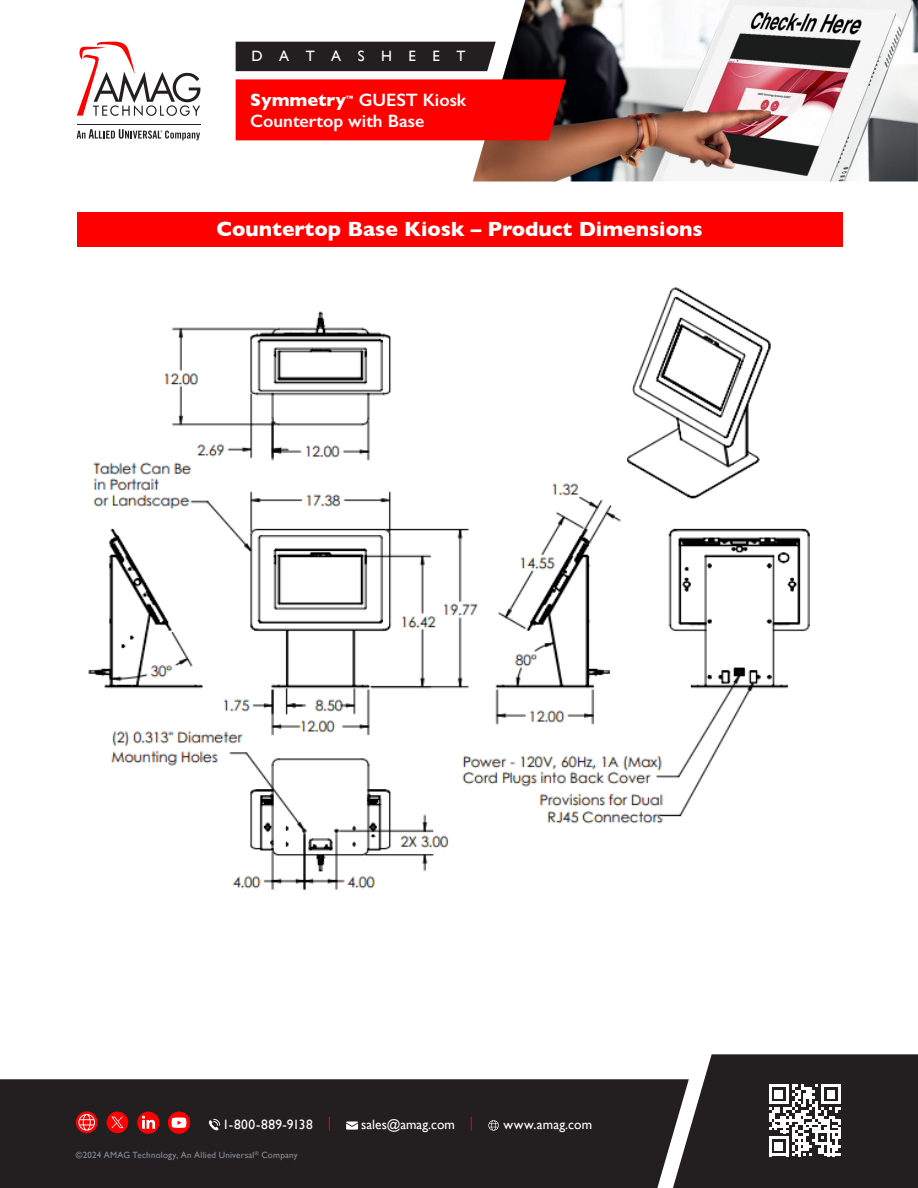
<style>
.page{position:relative;width:918px;height:1188px;background:#fff}
.page>*{position:absolute;margin:0;border:0;box-sizing:border-box;transform-origin:0 0}
.t1{font:700 21px "Gill Sans";color:#fff}
.t2{font:600 18px/21px "Gill Sans";color:#fff}
.t3{font:700 18px "Gill Sans";color:#fff}
.t4{font:15px "Gill Sans";letter-spacing:1.1em;color:#fff}
.t5{font:13.5px "Gill Sans";letter-spacing:.005em;color:#fff}
.t6{font:9px "Gill Sans";letter-spacing:.025em;color:#878f99}
.t7{font:700 7.8px "Gill Sans";color:#fff}
.s1{font-size:15px;color:#f00}
</style>
<div class="page">
<div style="left:0;top:1079px;width:673px;height:109px;background:#231f20"></div>
<svg style="left:673px;top:1054px;width:245px;height:134px"></svg>
<div style="left:77px;top:212px;width:765px;height:35px;background:#f00"></div>
<svg style="left:77px;top:129px;width:123px;height:11px"></svg>
<hr style="left:77px;top:124px;width:123px;height:1px;background:#231f20">
<svg style="left:77px;top:42px;width:124px;height:74px"></svg>
<svg style="left:209px;top:1119px;width:11px;height:11px"></svg>
<svg style="left:346px;top:1122px;width:12px;height:8px"></svg>
<div style="left:137px;top:1112px;width:22px;height:22px;background:#f00;border-radius:50%"></div>
<svg style="left:142px;top:1116px;width:13px;height:13px"></svg>
<svg style="left:168px;top:1112px;width:22px;height:22px"></svg>
<svg style="left:172px;top:1118px;width:14px;height:10px"></svg>
<div style="left:107px;top:1112px;width:21px;height:21px;background:#f00;border-radius:50%"></div>
<svg style="left:111px;top:1117px;width:13px;height:11px"></svg>
<svg style="left:76px;top:1111px;width:22px;height:22px"></svg>
<svg style="left:78px;top:1114px;width:17px;height:17px"></svg>
<svg style="left:488px;top:1120px;width:11px;height:11px"></svg>
<img style="left:473px;top:0;width:445px;height:182px">
<div style="left:236px;top:79px;width:330px;height:61px;background:#f00"></div>
<div style="left:236px;top:42px;width:260px;height:29px;background:#231f20"></div>
<img style="left:88px;top:287px;width:722px;height:603px">
<p class="t4" style="left:251px;top:48px;width:216px">DATASHEET</p>
<p class="t2" style="left:250px;top:89px;width:218px;text-indent:109px">GUEST Kiosk<br>Countertop with Base</p>
<p class="t3" style="left:250px;top:85px;width:97px">Symmetry</p>
<p class="t7" style="left:346px;top:92px;width:9px">™</p>
<p class="t1" style="left:216px;top:212px;width:488px">Countertop Base Kiosk – Product Dimensions</p>
<p class="t5" style="left:222px;top:1116px;width:110px">1-800-889-9138 <span class="s1">|</span></p>
<p class="t5" style="left:361px;top:1116px;width:114px">sales@amag.com <span class="s1">|</span></p>
<p class="t5" style="left:503px;top:1116px;width:90px">www.amag.com</p>
<p class="t6" style="left:76px;top:1149px;width:223px">©2024 AMAG Technology, An Allied Universal<sup>®</sup> Company</p>
</div>
